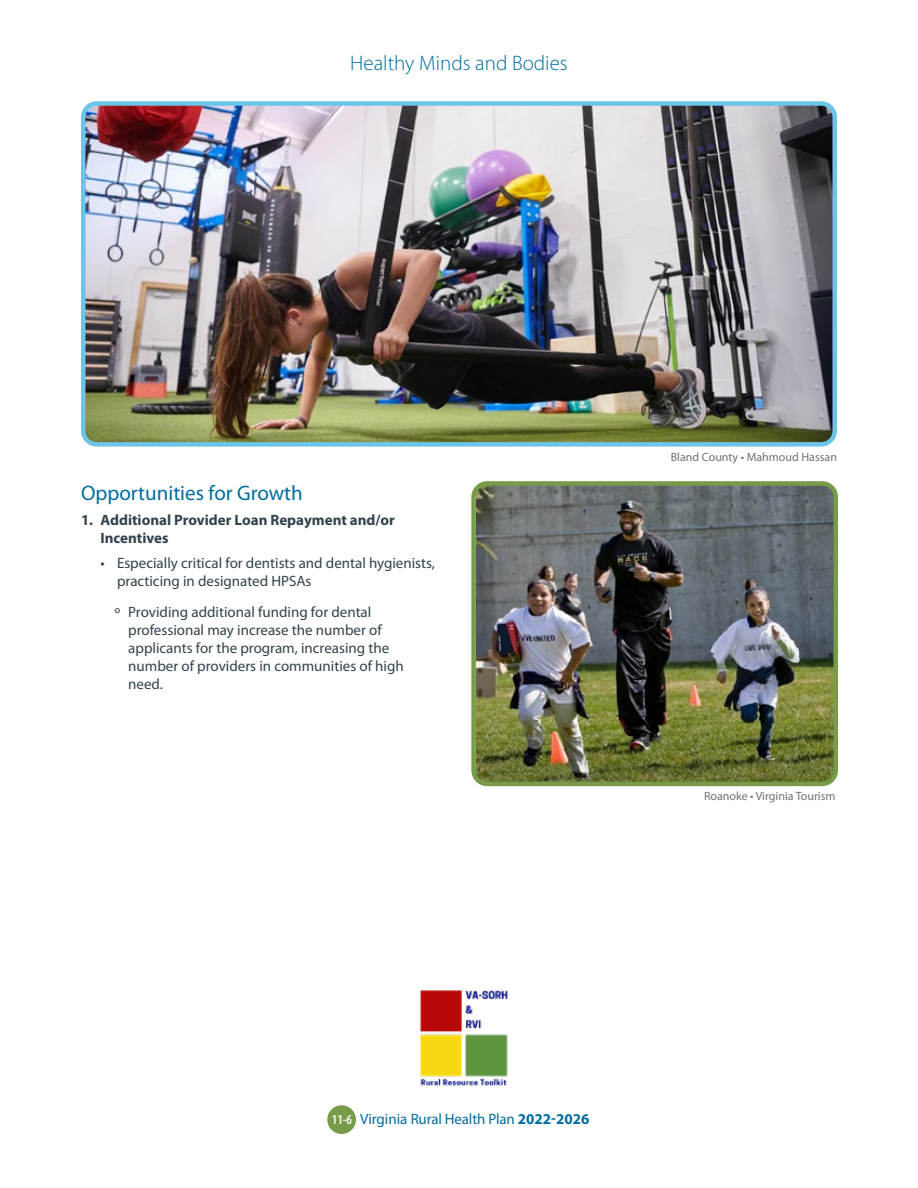
<style>
.page{position:relative;width:918px;height:1188px;background:#fff}
.page>*{position:absolute;margin:0;border:0;box-sizing:border-box;transform-origin:0 0}
.Blue_headings{font:21px "Myriad Pro";color:#006d9e}
.CC_Green_headings{font:300 21px "Myriad Pro";color:#006d9e}
.t1{font:15px/18px "Myriad Pro";color:#32434c}
.body_text_bold{font:700 15px/18px "Myriad Pro";color:#32434c}
.body_text{font:15px "Myriad Pro";letter-spacing:-.01em;color:#006d9e}
.Page{font:600 condensed 13.5px "Myriad Pro";color:#fff}
.Caption_gray{font:12px "Myriad Pro";color:#707272}
.s1{font-weight:700}
</style>
<div class="page">
<img style="left:476px;top:486px;width:357px;height:295px">
<div style="left:471px;top:481px;width:367px;height:305px;border:4px solid #789b4a;border-radius:14px"></div>
<img style="left:86px;top:106px;width:746px;height:336px">
<div style="left:81px;top:101px;width:756px;height:346px;border:4px solid #6cc4e8;border-radius:14px"></div>
<div style="left:327px;top:1105px;width:29px;height:29px;background:#789b4a;border-radius:50%"></div>
<img style="left:420px;top:990px;width:88px;height:96px">
<p class="CC_Green_headings" style="left:350px;top:51px;width:219px">Healthy Minds and Bodies</p>
<p class="Blue_headings" style="left:81px;top:480px;width:223px">Opportunities for Growth</p>
<p class="body_text_bold" style="left:100px;top:510px;width:296px;text-indent:-20px">1. Additional Provider Loan Repayment and/or<br>Incentives</p>
<p class="t1" style="left:117px;top:553px;width:320px;text-indent:-16px">• Especially critical for dentists and dental hygienists, practicing in designated HPSAs</p>
<p class="t1" style="left:128px;top:603px;width:277px;text-indent:-14px">º Providing additional funding for dental professional may increase the number of applicants for the program, increasing the number of providers in communities of high need.</p>
<p class="Caption_gray" style="left:671px;top:449px;width:168px">Bland County • Mahmoud Hassan</p>
<p class="Caption_gray" style="left:704px;top:789px;width:133px">Roanoke • Virginia Tourism</p>
<p class="Page" style="left:332px;top:1112px;width:22px">11-6</p>
<p class="body_text" style="left:360px;top:1109px;width:231px">Virginia Rural Health Plan <span class="s1">2022-2026</span></p>
</div>
